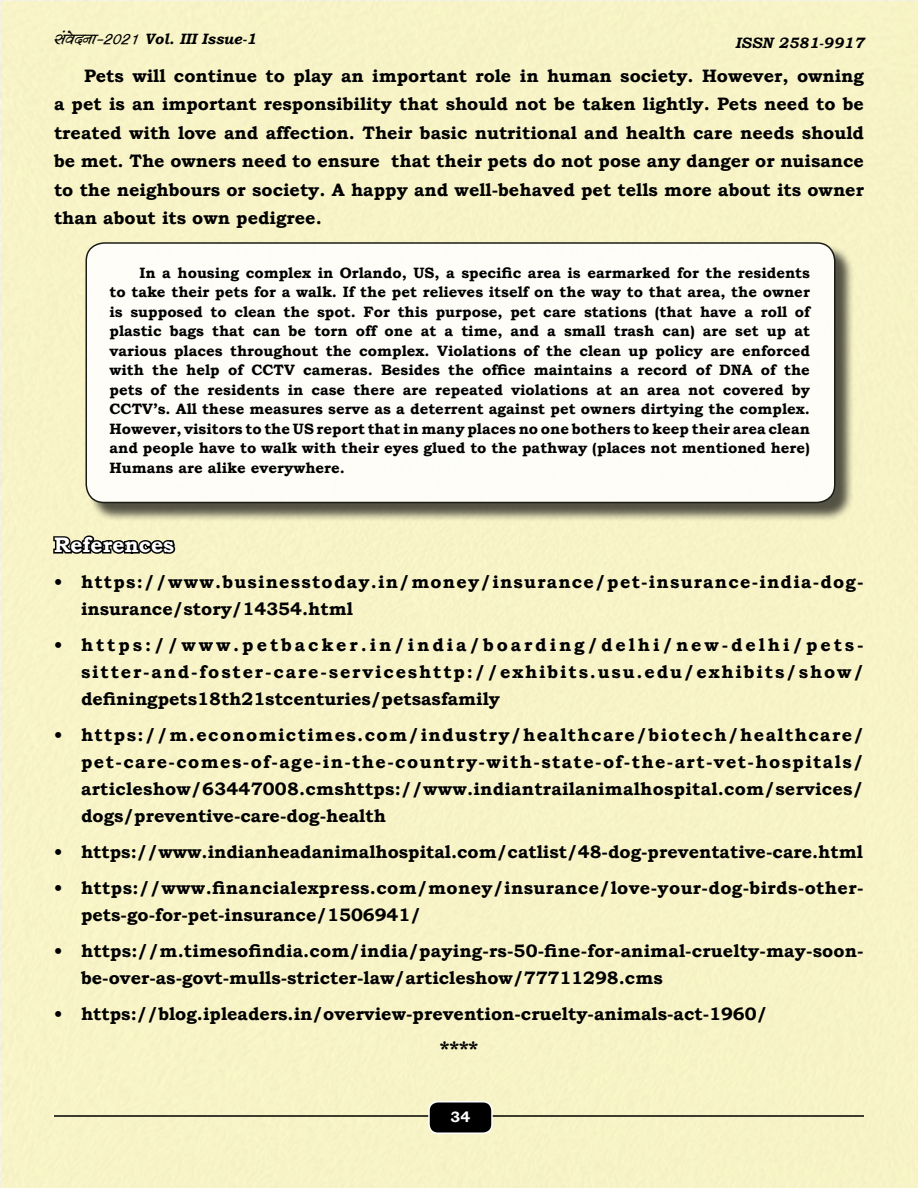
<style>
.page{position:relative;width:918px;height:1188px;background:#fff}
.page>*{position:absolute;margin:0;border:0;box-sizing:border-box;transform-origin:0 0}
.Eng__Text_Sub_Headin{font:700 21px "Bookman Old Style";color:#fff}
.English_sub_Tab{font:700 21px "Bookman Old Style";color:#000}
.English_Paragrah{font:700 18px/27px "Bookman Old Style";color:#000;text-align:justify}
.English_Paragrah-2{font:700 18px/27px "Bookman Old Style";letter-spacing:.02em;color:#000}
.English_Paragrah-3{font:700 18px/27px "Bookman Old Style";letter-spacing:.07em;color:#000}
.English_Paragrah-4{font:700 15px/19.5px "Bookman Old Style";color:#000;text-align:justify}
.t1{font:italic 700 15px "Bookman Old Style";color:#000}
.Eng__Article_Heading{font:700 15px "Bookman Old Style";color:#fff}
.s1{font-family:"Kruti Dev 500";font-weight:900;font-size:18px}
</style>
<div class="page">
<div style="left:2px;top:2px;width:916px;height:1186px;background:#f7f3c7"></div>
<div style="left:88px;top:244px;width:766px;height:278px;background:#000;opacity:.75"></div>
<div style="left:86px;top:243px;width:749px;height:259px;background:#fefdf8;border-radius:18px"></div>
<div style="left:86px;top:242px;width:750px;height:261px;border:2px solid #000;border-radius:18px"></div>
<svg style="left:53px;top:535px;width:123px;height:19px"></svg>
<hr style="left:54px;top:1115px;width:810px;height:2px;background:#000">
<div style="left:429px;top:1102px;width:63px;height:31px;background:#000;border-radius:9px"></div>
<div style="left:428px;top:1101px;width:65px;height:33px;border:2px solid #fff;border-radius:9px"></div>
<div style="left:430px;top:1111px;width:60px;height:12px;background:#000;border-radius:4px"></div>
<p class="t1" style="left:54px;top:28px;width:204px"><span class="s1">laosnuk&amp;2021</span> Vol. III Issue-1</p>
<p class="t1" style="left:735px;top:32px;width:130px">ISSN 2581-9917</p>
<p class="English_Paragrah" style="left:54px;top:61px;width:812px;line-height:28.5px;text-indent:30px">Pets will continue to play an important role in human society. However, owning a pet is an important responsibility that should not be taken lightly. Pets need to be treated with love and affection. Their basic nutritional and health care needs should be met. The owners need to ensure that their pets do not pose any danger or nuisance to the neighbours or society. A happy and well-behaved pet tells more about its owner than about its own pedigree.</p>
<p class="English_Paragrah-4" style="left:110px;top:263px;width:702px;text-indent:30px">In a housing complex in Orlando, US, a specific area is earmarked for the residents to take their pets for a walk. If the pet relieves itself on the way to that area, the owner is supposed to clean the spot. For this purpose, pet care stations (that have a roll of plastic bags that can be torn off one at a time, and a small trash can) are set up at various places throughout the complex. Violations of the clean up policy are enforced with the help of CCTV cameras. Besides the office maintains a record of DNA of the pets of the residents in case there are repeated violations at an area not covered by CCTV’s. All these measures serve as a deterrent against pet owners dirtying the complex.<br>However, visitors to the US report that in many places no one bothers to keep their area clean and people have to walk with their eyes glued to the pathway (places not mentioned here)<br>Humans are alike everywhere.</p>
<p class="Eng__Text_Sub_Headin" style="left:54px;top:530px;width:122px">References</p>
<p class="English_Paragrah-3" style="left:81px;top:568px;width:784px;text-indent:-27px">• https://www.businesstoday.in/money/insurance/pet-insurance-india-dog&shy;insurance/story/14354.html</p>
<p class="English_Paragrah" style="left:81px;top:631px;width:785px;text-indent:-27px">• https://www.petbacker.in/india/boarding/delhi/new-delhi/pets&shy;sitter-and-foster-care-serviceshttp://exhibits.usu.edu/exhibits/show/ definingpets18th21stcenturies/petsasfamily</p>
<p class="English_Paragrah" style="left:81px;top:721px;width:785px;text-indent:-27px">• https://m.economictimes.com/industry/healthcare/biotech/healthcare/ pet-care-comes-of-age-in-the-country-with-state-of-the-art-vet-hospitals/ articleshow/63447008.cmshttps://www.indiantrailanimalhospital.com/services/ dogs/preventive-care-dog-health</p>
<p class="English_Paragrah" style="left:54px;top:838px;width:810px">• https://www.indianheadanimalhospital.com/catlist/48-dog-preventative-care.html</p>
<p class="English_Paragrah-2" style="left:81px;top:874px;width:784px;text-indent:-27px">• https://www.financialexpress.com/money/insurance/love-your-dog-birds-other&shy;pets-go-for-pet-insurance/1506941/</p>
<p class="English_Paragrah" style="left:81px;top:937px;width:784px;text-indent:-27px">• https://m.timesofindia.com/india/paying-rs-50-fine-for-animal-cruelty-may-soon&shy;be-over-as-govt-mulls-stricter-law/articleshow/77711298.cms</p>
<p class="English_Paragrah" style="left:54px;top:1000px;width:715px">• https://blog.ipleaders.in/overview-prevention-cruelty-animals-act-1960/</p>
<p class="English_sub_Tab" style="left:440px;top:1034px;width:40px">****</p>
<p class="Eng__Article_Heading" style="left:451px;top:1106px;width:21px">34</p>
</div>
